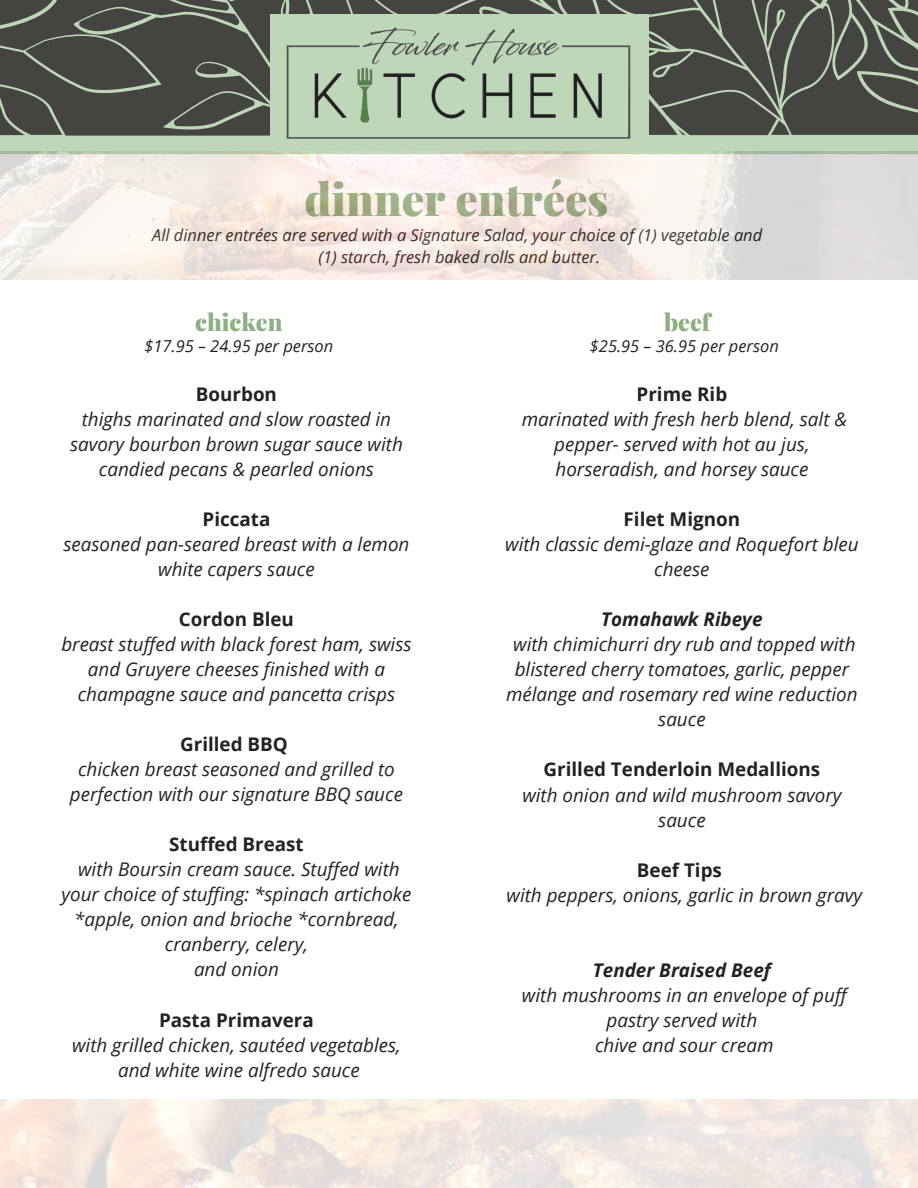
<style>
.page{position:relative;width:918px;height:1188px;background:#fff}
.page>*{position:absolute;margin:0;border:0;box-sizing:border-box;transform-origin:0 0}
.t1{font:900 44.55px "Playfair Display";color:#8daf83}
.t2{font:900 23.55px "Playfair Display";color:#8daf83}
.t3{font:italic 18.9px/25px "Open Sans";color:#222;text-align:center}
.t4{font:700 18.9px "Open Sans";color:#222}
.t5{font:italic 700 18.9px "Open Sans";color:#222}
.t6{font:italic 16.5px/21.9px "Open Sans";color:#222;text-align:center}
</style>
<div class="page">
<svg style="left:0;top:0;width:918px;height:152px;background:#5d6258"></svg>
<div style="left:270px;top:15px;width:378px;height:137px;background:#bfd7b9"></div>
<img style="left:286px;top:27px;width:345px;height:112px">
<img style="left:0;top:152px;width:918px;height:127px">
<h1 class="t1" style="left:305px;top:168px;width:305px">dinner entrées</h1>
<p class="t6" style="left:152px;top:223px;width:612px">All dinner entrées are served with a Signature Salad, your choice of (1) vegetable and (1) starch, fresh baked rolls and butter.</p>
<p class="t2" style="left:195px;top:306px;width:89px">chicken</p>
<p class="t6" style="left:144px;top:334px;width:190px">$17.95 – 24.95 per person</p>
<p class="t4" style="left:196px;top:381px;width:83px">Bourbon</p>
<p class="t3" style="left:70px;top:406px;width:334px">thighs marinated and slow roasted in savory bourbon brown sugar sauce with candied pecans &amp; pearled onions</p>
<p class="t4" style="left:203px;top:506px;width:69px">Piccata</p>
<p class="t3" style="left:63px;top:531px;width:348px">seasoned pan-seared breast with a lemon white capers sauce</p>
<p class="t4" style="left:179px;top:606px;width:116px">Cordon Bleu</p>
<p class="t3" style="left:61px;top:631px;width:352px">breast stuffed with black forest ham, swiss and Gruyere cheeses finished with a champagne sauce and pancetta crisps</p>
<p class="t4" style="left:180px;top:731px;width:109px">Grilled BBQ</p>
<p class="t3" style="left:70px;top:756px;width:335px">chicken breast seasoned and grilled to perfection with our signature BBQ sauce</p>
<p class="t4" style="left:169px;top:831px;width:136px">Stuffed Breast</p>
<p class="t3" style="left:62px;top:856px;width:351px">with Boursin cream sauce. Stuffed with your choice of stuffing: *spinach artichoke *apple, onion and brioche *cornbread, cranberry, celery,<br>and onion</p>
<p class="t4" style="left:159px;top:1006px;width:156px">Pasta Primavera</p>
<p class="t3" style="left:72px;top:1032px;width:330px">with grilled chicken, sautéed vegetables, and white wine alfredo sauce</p>
<p class="t2" style="left:664px;top:306px;width:48px">beef</p>
<p class="t6" style="left:590px;top:334px;width:190px">$25.95 – 36.95 per person</p>
<p class="t4" style="left:637px;top:381px;width:92px">Prime Rib</p>
<p class="t3" style="left:522px;top:406px;width:327px">marinated with fresh herb blend, salt &amp; pepper- served with hot au jus, horseradish, and horsey sauce</p>
<p class="t4" style="left:624px;top:506px;width:118px">Filet Mignon</p>
<p class="t3" style="left:505px;top:531px;width:355px">with classic demi-glaze and Roquefort bleu cheese</p>
<p class="t5" style="left:601px;top:606px;width:163px">Tomahawk Ribeye</p>
<p class="t3" style="left:506px;top:631px;width:353px">with chimichurri dry rub and topped with blistered cherry tomatoes, garlic, pepper mélange and rosemary red wine reduction sauce</p>
<p class="t4" style="left:544px;top:756px;width:278px">Grilled Tenderloin Medallions</p>
<p class="t3" style="left:522px;top:782px;width:321px">with onion and wild mushroom savory sauce</p>
<p class="t4" style="left:637px;top:857px;width:87px">Beef Tips</p>
<p class="t3" style="left:507px;top:882px;width:357px">with peppers, onions, garlic in brown gravy</p>
<p class="t5" style="left:593px;top:957px;width:180px">Tender Braised Beef</p>
<p class="t3" style="left:522px;top:982px;width:326px">with mushrooms in an envelope of puff pastry served with<br>chive and sour cream</p>
</div>
